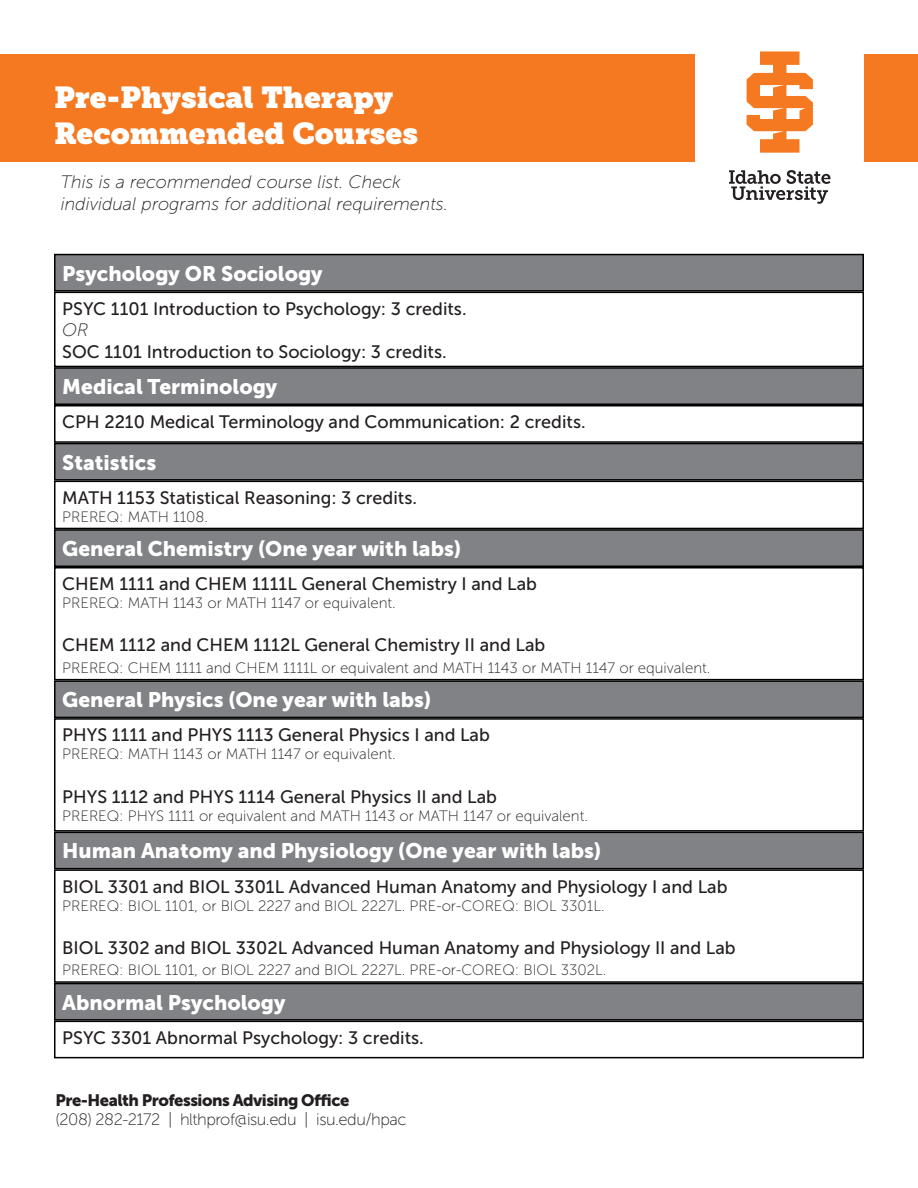
<style>
.page{position:relative;width:918px;height:1188px;background:#fff}
.page>*{position:absolute;margin:0;border:0;box-sizing:border-box;transform-origin:0 0}
.t1{font:30px "Museo Slab";color:#fff}
.t2{font:21px "Museo Sans 900";color:#fff}
.t3{font:18px "Museo Sans 500";color:#231f20}
.t4{font:italic 18px/21.6px "Museo Sans 100";color:#231f20}
.body_-_normal{font:16.5px "Museo Sans 100";letter-spacing:-.03em;color:#231f20}
.body_-_normal-2{font:16.5px "Museo Sans 900";letter-spacing:-.03em;color:#231f20}
.t5{font:15px "Museo Sans 100";color:#231f20}
</style>
<div class="page">
<div style="left:0;top:54px;width:918px;height:108px;background:#f47921"></div>
<div style="left:55px;top:255px;width:808px;height:36px;background:#808285"></div>
<div style="left:54px;top:254px;width:810px;height:38px;border:2px solid #000"></div>
<div style="left:54px;top:292px;width:810px;height:75px;border:2px solid #000"></div>
<div style="left:55px;top:368px;width:808px;height:36px;background:#808285"></div>
<div style="left:54px;top:367px;width:810px;height:38px;border:2px solid #000"></div>
<div style="left:54px;top:405px;width:810px;height:38px;border:2px solid #000"></div>
<div style="left:55px;top:444px;width:808px;height:36px;background:#808285"></div>
<div style="left:54px;top:443px;width:810px;height:38px;border:2px solid #000"></div>
<div style="left:54px;top:481px;width:810px;height:48px;border:2px solid #000"></div>
<div style="left:55px;top:832px;width:808px;height:37px;background:#808285"></div>
<div style="left:54px;top:832px;width:810px;height:37px;border:2px solid #000"></div>
<div style="left:54px;top:869px;width:810px;height:114px;border:2px solid #000"></div>
<div style="left:55px;top:530px;width:808px;height:36px;background:#808285"></div>
<div style="left:54px;top:529px;width:810px;height:38px;border:2px solid #000"></div>
<div style="left:54px;top:567px;width:810px;height:113px;border:2px solid #000"></div>
<div style="left:55px;top:681px;width:808px;height:36px;background:#808285"></div>
<div style="left:54px;top:680px;width:810px;height:38px;border:2px solid #000"></div>
<div style="left:54px;top:718px;width:810px;height:114px;border:2px solid #000"></div>
<div style="left:55px;top:984px;width:808px;height:36px;background:#808285"></div>
<div style="left:54px;top:983px;width:810px;height:38px;border:2px solid #000"></div>
<div style="left:54px;top:1021px;width:810px;height:37px;border:2px solid #000"></div>
<div style="left:696px;top:0;width:168px;height:229px;background:#fff"></div>
<svg style="left:729px;top:170px;width:102px;height:34px"></svg>
<svg style="left:747px;top:51px;width:66px;height:102px"></svg>
<p class="t1" style="left:54px;top:80px;width:341px">Pre-Physical Therapy</p>
<p class="t1" style="left:54px;top:116px;width:366px">Recommended Courses</p>
<p class="t4" style="left:61px;top:171px;width:389px">This is a recommended course list. Check individual programs for additional requirements.</p>
<p class="t2" style="left:62px;top:261px;width:262px">Psychology OR Sociology</p>
<p class="t3" style="left:62px;top:299px;width:406px">PSYC 1101 Introduction to Psychology: 3 credits.</p>
<p class="t4" style="left:62px;top:320px;width:28px">OR</p>
<p class="t3" style="left:62px;top:342px;width:386px">SOC 1101 Introduction to Sociology: 3 credits.</p>
<p class="t2" style="left:62px;top:375px;width:217px">Medical Terminology</p>
<p class="t3" style="left:62px;top:412px;width:525px">CPH 2210 Medical Terminology and Communication: 2 credits.</p>
<p class="t2" style="left:62px;top:450px;width:96px">Statistics</p>
<p class="t3" style="left:62px;top:488px;width:356px">MATH 1153 Statistical Reasoning: 3 credits.</p>
<p class="t5" style="left:62px;top:509px;width:147px">PREREQ: MATH 1108.</p>
<p class="t2" style="left:62px;top:537px;width:400px">General Chemistry (One year with labs)</p>
<p class="t3" style="left:62px;top:574px;width:476px">CHEM 1111 and CHEM 1111L General Chemistry I and Lab</p>
<p class="t5" style="left:62px;top:595px;width:335px">PREREQ: MATH 1143 or MATH 1147 or equivalent.</p>
<p class="t3" style="left:62px;top:635px;width:485px">CHEM 1112 and CHEM 1112L General Chemistry II and Lab</p>
<p class="t5" style="left:62px;top:660px;width:650px">PREREQ: CHEM 1111 and CHEM 1111L or equivalent and MATH 1143 or MATH 1147 or equivalent.</p>
<p class="t2" style="left:62px;top:688px;width:370px">General Physics (One year with labs)</p>
<p class="t3" style="left:62px;top:725px;width:429px">PHYS 1111 and PHYS 1113 General Physics I and Lab</p>
<p class="t5" style="left:62px;top:746px;width:335px">PREREQ: MATH 1143 or MATH 1147 or equivalent.</p>
<p class="t3" style="left:62px;top:787px;width:436px">PHYS 1112 and PHYS 1114 General Physics II and Lab</p>
<p class="t5" style="left:62px;top:808px;width:527px">PREREQ: PHYS 1111 or equivalent and MATH 1143 or MATH 1147 or equivalent.</p>
<p class="t2" style="left:62px;top:839px;width:540px">Human Anatomy and Physiology (One year with labs)</p>
<p class="t3" style="left:62px;top:877px;width:667px">BIOL 3301 and BIOL 3301L Advanced Human Anatomy and Physiology I and Lab</p>
<p class="t5" style="left:62px;top:898px;width:544px">PREREQ: BIOL 1101, or BIOL 2227 and BIOL 2227L. PRE-or-COREQ: BIOL 3301L.</p>
<p class="t3" style="left:62px;top:938px;width:675px">BIOL 3302 and BIOL 3302L Advanced Human Anatomy and Physiology II and Lab</p>
<p class="t5" style="left:62px;top:962px;width:546px">PREREQ: BIOL 1101, or BIOL 2227 and BIOL 2227L. PRE-or-COREQ: BIOL 3302L.</p>
<p class="t2" style="left:62px;top:990px;width:225px">Abnormal Psychology</p>
<p class="t3" style="left:62px;top:1028px;width:363px">PSYC 3301 Abnormal Psychology: 3 credits.</p>
<p class="body_-_normal-2" style="left:56px;top:1091px;width:295px">Pre-Health Professions Advising Office</p>
<p class="body_-_normal" style="left:56px;top:1110px;width:353px">(208) 282-2172 | hlthprof@isu.edu | isu.edu/hpac</p>
</div>
